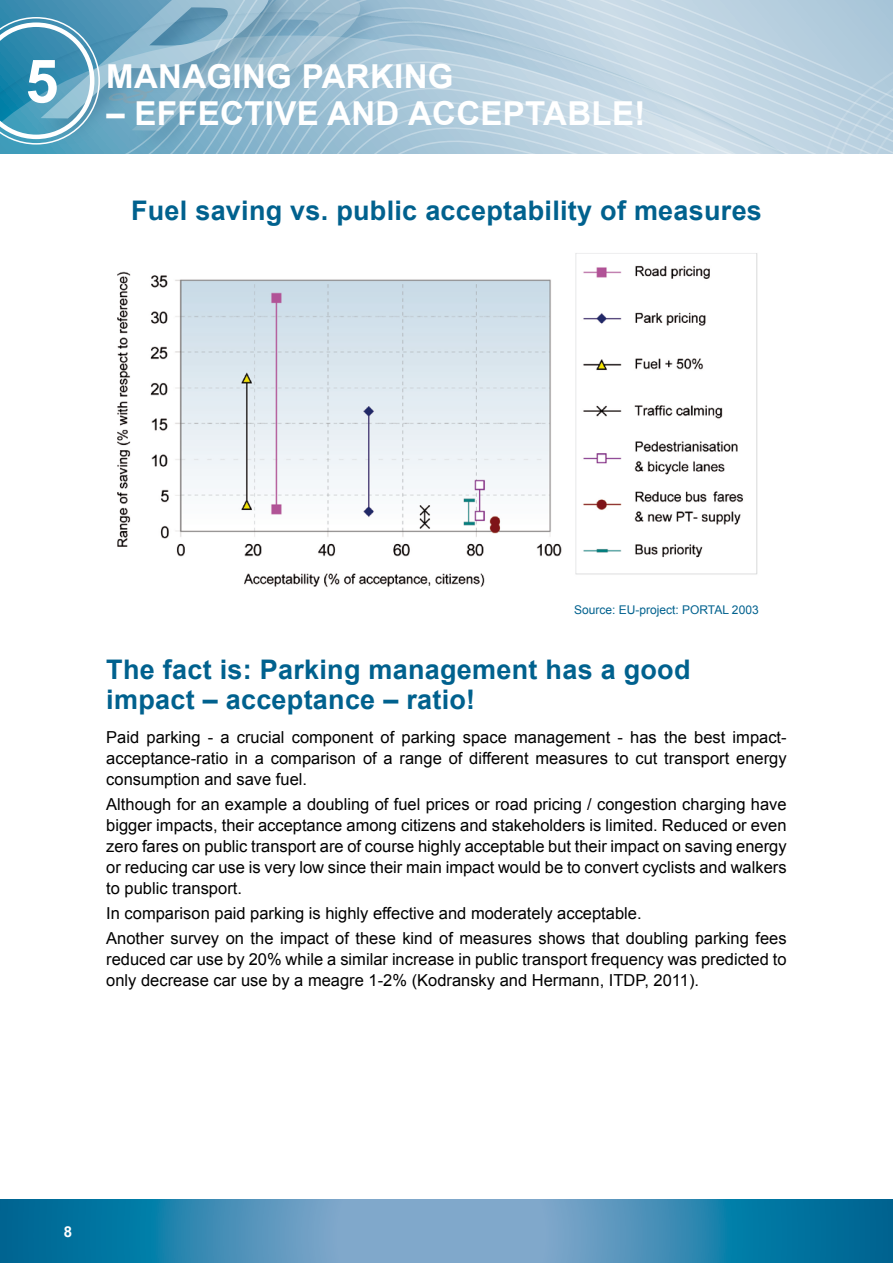
<style>
.page{position:relative;width:893px;height:1263px;background:#fff}
.page>*{position:absolute;margin:0;border:0;box-sizing:border-box;transform-origin:0 0}
.t1{font:700 33px "Arial";letter-spacing:.01em;color:#fff}
.t2{font:700 27px/30px "Arial";letter-spacing:.01em;color:#00618e}
.t3{font:16.5px/21px "Arial";color:#000;text-align:justify}
.t4{font:700 15px "Arial";color:#fff}
.t5{font:12px "Arial";color:#00618e}
</style>
<div class="page">
<svg style="left:0;top:1199px;width:893px;height:64px;background:#3d8bb3"></svg>
<img style="left:117px;top:253px;width:641px;height:334px">
<svg style="left:0;top:0;width:893px;height:153px;background:#a1c3d6"></svg>
<h1 class="t1" style="left:106px;top:54px;width:343px">Manag ing parking</h1>
<h1 class="t1" style="left:106px;top:92px;width:350px">– effective and accep</h1>
<h1 class="t1" style="left:525px;top:92px;width:122px">table !</h1>
<h2 class="t2" style="left:131px;top:196px;width:632px">Fuel saving vs. public acceptability of measures</h2>
<p class="t5" style="left:574px;top:601px;width:186px">Source: EU-project: PORTAL 2003</p>
<h2 class="t2" style="left:106px;top:655px;width:586px">The fact is: Parking management has a good impact – acceptance – ratio!</h2>
<p class="t3" style="left:106px;top:726px;width:682px">Paid parking - a crucial component of parking space management - has the best impact&shy;acceptance-ratio in a comparison of a range of different measures to cut transport energy consumption and save fuel.</p>
<p class="t3" style="left:106px;top:794px;width:682px">Although for an example a doubling of fuel prices or road pricing / congestion charging have bigger impacts, their acceptance among citizens and stakeholders is limited. Reduced or even zero fares on public transport are of course highly acceptable but their impact on saving energy or reducing car use is very low since their main impact would be to convert cyclists and walkers to public transport.</p>
<p class="t3" style="left:106px;top:901px;width:682px;line-height:25.2px">In comparison paid parking is highly effective and moderately acceptable.<br>Another survey on the impact of these kind of measures shows that doubling parking fees</p>
<p class="t3" style="left:106px;top:949px;width:682px">reduced car use by 20% while a similar increase in public transport frequency was predicted to only decrease car use by a meagre 1-2% (Kodransky and Hermann, ITDP, 2011).</p>
<p class="t4" style="left:64px;top:1221px;width:10px">8</p>
</div>
